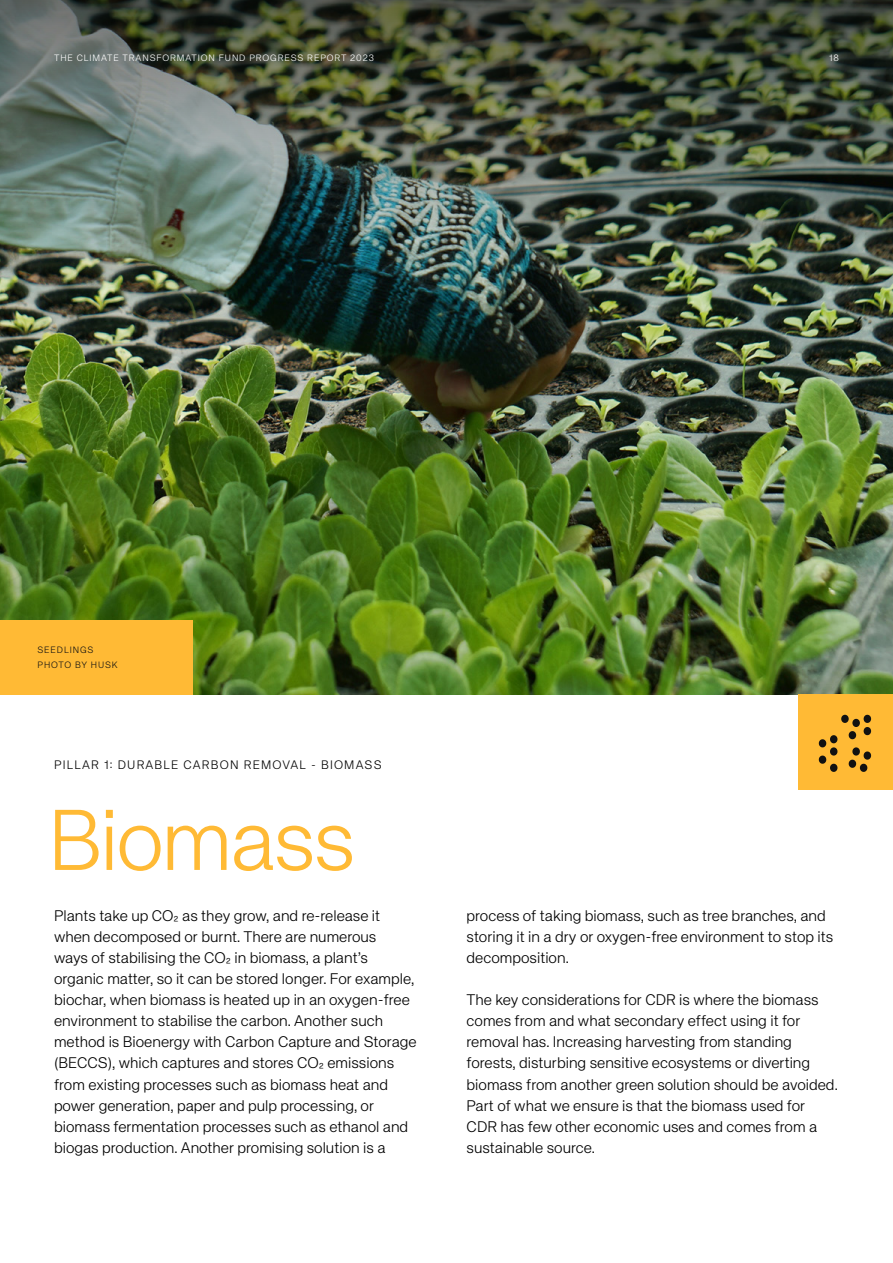
<style>
.page{position:relative;width:893px;height:1263px;background:#fff}
.page>*{position:absolute;margin:0;border:0;box-sizing:border-box;transform-origin:0 0}
.t1{font:300 84px "KH Teka";letter-spacing:-.025em;color:#ffba35}
.t2{font:300 15px/21px "KH Teka";color:#000}
.t3{font:300 12px "KH Teka";letter-spacing:.1em;color:#000}
.t4{font:300 9px "KH Teka";letter-spacing:.1em;color:#fff}
.t5{font:300 9px/15px "KH Teka";letter-spacing:.1em;color:#111}
</style>
<div class="page">
<img style="left:0;top:333px;width:893px;height:361px">
<img style="left:3px;top:3px;width:887px;height:327px">
<div style="left:0;top:0;width:893px;height:333px;border:2px solid #000"></div>
<div style="left:0;top:620px;width:192px;height:74px;background:#ffba35"></div>
<div style="left:798px;top:694px;width:95px;height:96px;background:#ffba35"></div>
<svg style="left:819px;top:715px;width:52px;height:57px"></svg>
<p class="t4" style="left:54px;top:52px;width:321px">THE CLIMATE TRANSFORMATION FUND PROGRESS REPORT 2023</p>
<p class="t4" style="left:829px;top:52px;width:11px">18</p>
<p class="t5" style="left:38px;top:643px;width:82px">SEEDLINGS<br>PHOTO BY HUSK</p>
<p class="t3" style="left:54px;top:758px;width:329px">PILLAR 1: DURABLE CARBON REMOVAL - BIOMASS</p>
<h1 class="t1" style="left:48px;top:791px;width:309px">Biomass</h1>
<p class="t2" style="left:54px;top:906px;width:364px">Plants take up CO₂ as they grow, and re-release it when decomposed or burnt. There are numerous<br>ways of stabilising the CO₂ in biomass, a plant’s organic matter, so it can be stored longer. For example, biochar, when biomass is heated up in an oxygen-free environment to stabilise the carbon. Another such method is Bioenergy with Carbon Capture and Storage (BECCS), which captures and stores CO₂ emissions from existing processes such as biomass heat and power generation, paper and pulp processing, or biomass fermentation processes such as ethanol and biogas production. Another promising solution is a</p>
<p class="t2" style="left:467px;top:906px;width:368px">process of taking biomass, such as tree branches, and storing it in a dry or oxygen-free environment to stop its decomposition.</p>
<p class="t2" style="left:467px;top:990px;width:373px">The key considerations for CDR is where the biomass comes from and what secondary effect using it for removal has. Increasing harvesting from standing forests, disturbing sensitive ecosystems or diverting biomass from another green solution should be avoided.<br>Part of what we ensure is that the biomass used for CDR has few other economic uses and comes from a sustainable source.</p>
</div>
